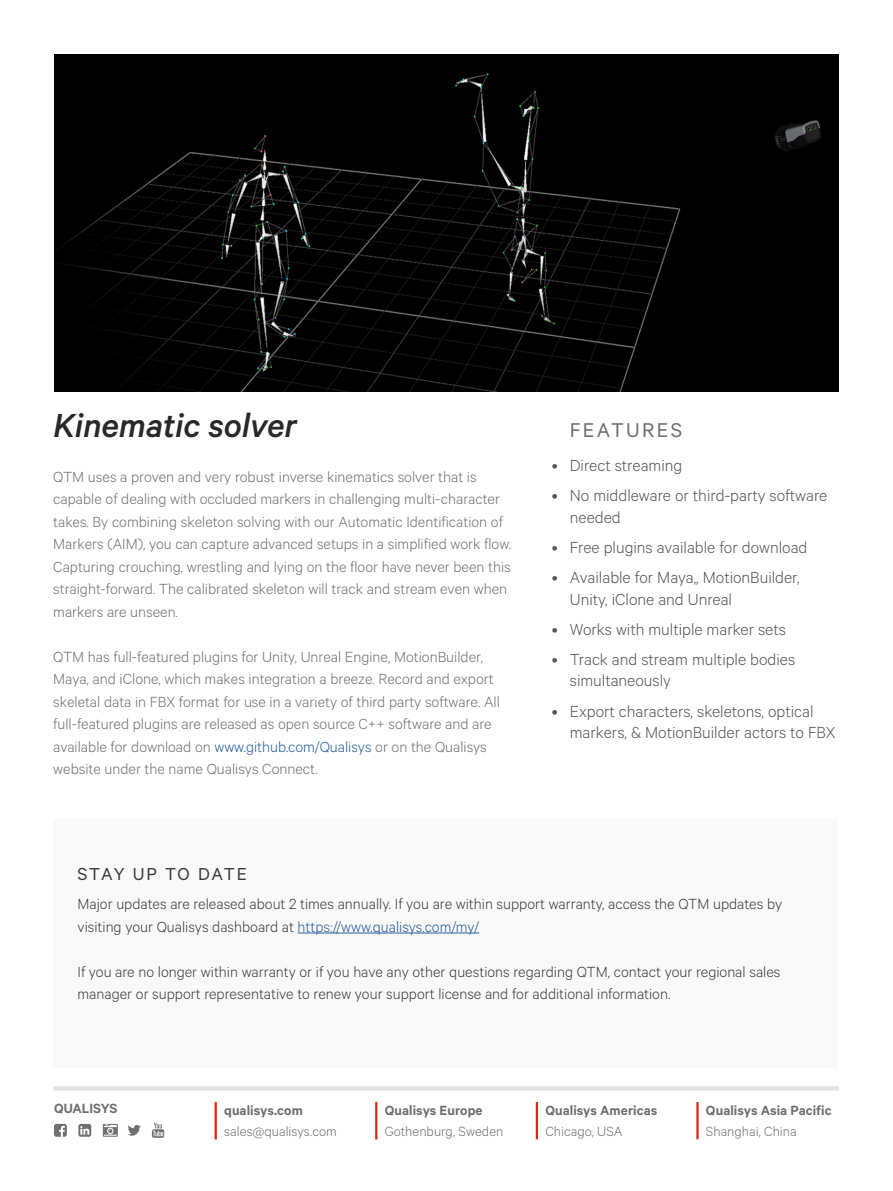
<style>
.page{position:relative;width:893px;height:1191px;background:#fff}
.page>*{position:absolute;margin:0;border:0;box-sizing:border-box;transform-origin:0 0}
.t1{font:italic 500 37.5px "Calibre";letter-spacing:-.005em;color:#282827}
.t2{font:22.5px "Calibre";letter-spacing:.1em;color:#706f6f}
.t3{font:19.5px "Calibre";letter-spacing:.075em;color:#3c3c3b}
.t4{font:300 18px/21.6px "Calibre";color:#555454}
.t5{font:300 16.5px/22.5px "Calibre";color:#706f6f}
.t6{font:300 16.5px/22.5px "Calibre";color:#3c3c3b}
.t7{font:600 15px "Calibre";letter-spacing:.005em;color:#706f6f}
.t8{font:300 15px "Calibre";color:#706f6f}
.s1{color:#275b9b}
</style>
<div class="page">
<img style="left:54px;top:54px;width:784px;height:338px">
<div style="left:53px;top:819px;width:785px;height:249px;background:#f9f9f9"></div>
<hr style="left:298px;top:932px;width:181px;height:1px;background:#275b9b">
<hr style="left:53px;top:1086px;width:786px;height:4px;background:#e3e3e3">
<svg style="left:152px;top:1122px;width:12px;height:15px"></svg>
<svg style="left:128px;top:1125px;width:13px;height:10px"></svg>
<svg style="left:103px;top:1123px;width:15px;height:13px"></svg>
<svg style="left:78px;top:1123px;width:13px;height:13px"></svg>
<svg style="left:54px;top:1123px;width:13px;height:13px"></svg>
<hr style="left:375px;top:1102px;width:2px;height:37px;background:#e42313">
<hr style="left:215px;top:1102px;width:2px;height:37px;background:#e42313">
<hr style="left:536px;top:1102px;width:2px;height:37px;background:#e42313">
<hr style="left:696px;top:1102px;width:3px;height:37px;background:#e42313">
<h1 class="t1" style="left:53px;top:403px;width:246px">Kinematic solver</h1>
<p class="t5" style="left:53px;top:464px;width:460px">QTM uses a proven and very robust inverse kinematics solver that is capable of dealing with occluded markers in challenging multi-character takes. By combining skeleton solving with our Automatic Identification of Markers (AIM), you can capture advanced setups in a simplified work flow.<br>Capturing crouching, wrestling and lying on the floor have never been this straight-forward. The calibrated skeleton will track and stream even when markers are unseen.</p>
<p class="t5" style="left:53px;top:644px;width:448px">QTM has full-featured plugins for Unity, Unreal Engine, MotionBuilder, Maya, and iClone, which makes integration a breeze. Record and export skeletal data in FBX format for use in a variety of third party software. All full-featured plugins are released as open source C++ software and are available for download on <span class="s1">www.github.com/Qualisys</span> or on the Qualisys website under the name Qualisys Connect.</p>
<h2 class="t2" style="left:570px;top:416px;width:114px">FEATURES</h2>
<p class="t4" style="left:552px;top:454px;width:132px">• Direct streaming</p>
<p class="t4" style="left:570px;top:484px;width:259px;text-indent:-18px">• No middleware or third-party software needed</p>
<p class="t4" style="left:552px;top:535px;width:257px">• Free plugins available for download</p>
<p class="t4" style="left:570px;top:566px;width:231px;text-indent:-18px">• Available for Maya,, MotionBuilder,<br>Unity, iClone and Unreal</p>
<p class="t4" style="left:552px;top:617px;width:236px">• Works with multiple marker sets</p>
<p class="t4" style="left:570px;top:647px;width:227px;text-indent:-18px">• Track and stream multiple bodies simultaneously</p>
<p class="t4" style="left:570px;top:699px;width:267px;text-indent:-18px">• Export characters, skeletons, optical markers, &amp; MotionBuilder actors to FBX</p>
<p class="t3" style="left:78px;top:862px;width:171px">STAY UP TO DATE</p>
<p class="t6" style="left:78px;top:892px;width:706px">Major updates are released about 2 times annually. If you are within support warranty, access the QTM updates by visiting your Qualisys dashboard at <span class="s1">https://www.qualisys.com/my/</span></p>
<p class="t6" style="left:78px;top:959px;width:704px">If you are no longer within warranty or if you have any other questions regarding QTM, contact your regional sales manager or support representative to renew your support license and for additional information.</p>
<p class="t7" style="left:54px;top:1099px;width:65px">QUALISYS</p>
<p class="t7" style="left:385px;top:1101px;width:99px">Qualisys Europe</p>
<p class="t8" style="left:385px;top:1122px;width:120px">Gothenburg, Sweden</p>
<p class="t7" style="left:224px;top:1101px;width:80px">qualisys.com</p>
<p class="t8" style="left:224px;top:1122px;width:114px">sales@qualisys.com</p>
<p class="t7" style="left:545px;top:1101px;width:113px">Qualisys Americas</p>
<p class="t8" style="left:545px;top:1122px;width:79px">Chicago, USA</p>
<p class="t7" style="left:706px;top:1101px;width:127px">Qualisys Asia Pacific</p>
<p class="t8" style="left:706px;top:1122px;width:92px">Shanghai, China</p>
</div>
